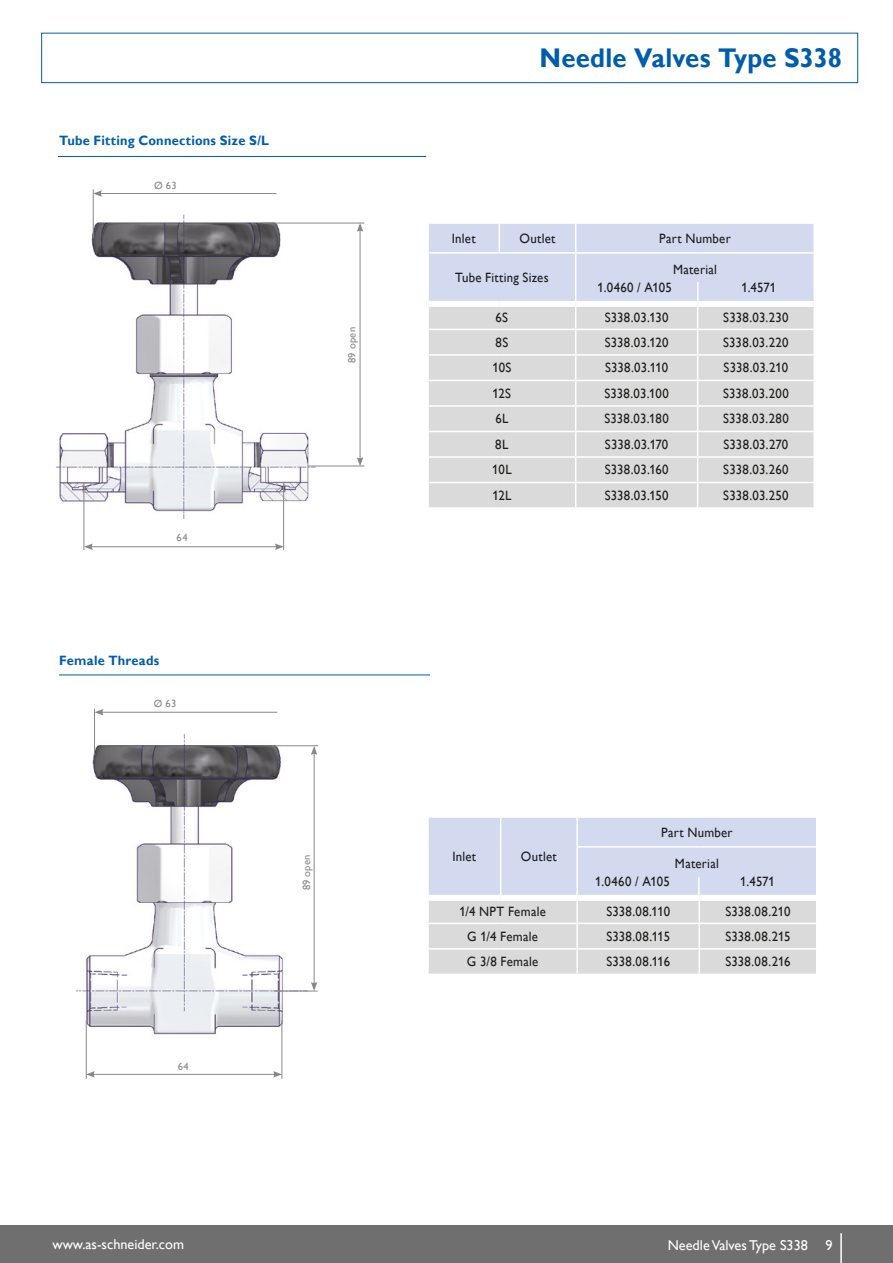
<style>
.page{position:relative;width:893px;height:1263px;background:#fff}
.page>*{position:absolute;margin:0;border:0;box-sizing:border-box;transform-origin:0 0}
.t1{font:700 27px "Gill Alt One";letter-spacing:.005em;color:#005da9;scale:.95 1}
.t2{font:14.25px "Gill Alt One";color:#fff}
.t3{font:13.5px "Gill Alt One";letter-spacing:.015em;color:#1d1d1b;scale:.95 1}
.t4{font:700 13.5px "Gill Alt One";letter-spacing:.02em;color:#005da9;scale:.95 1}
.t5{font:10.5px "Gill Alt One";letter-spacing:.03em;color:#878787}
</style>
<div class="page">
<div style="left:41px;top:33px;width:817px;height:50px;border:1px solid #005da9"></div>
<hr style="left:58px;top:156px;width:368px;height:1px;background:#005da9">
<hr style="left:59px;top:674px;width:371px;height:1px;background:#005da9">
<img style="left:56px;top:210px;width:280px;height:330px">
<img style="left:76px;top:733px;width:243px;height:333px">
<svg style="left:428px;top:817px;width:388px;height:157px;background:#d9dce7"></svg>
<hr style="left:576px;top:818px;width:2px;height:29px;background:#fff">
<hr style="left:427px;top:847px;width:2px;height:51px;background:#fff">
<hr style="left:500px;top:847px;width:1px;height:48px;background:#fff">
<hr style="left:698px;top:877px;width:2px;height:24px;background:#fff">
<hr style="left:93px;top:189px;width:1px;height:49px;background:#878787">
<hr style="left:100px;top:193px;width:176px;height:1px;background:#878787">
<svg style="left:93px;top:190px;width:9px;height:7px"></svg>
<hr style="left:308px;top:466px;width:56px;height:1px;background:#878787">
<hr style="left:263px;top:223px;width:101px;height:1px;background:#878787">
<hr style="left:360px;top:229px;width:1px;height:231px;background:#878787">
<svg style="left:357px;top:223px;width:6px;height:9px"></svg>
<svg style="left:357px;top:457px;width:6px;height:9px"></svg>
<hr style="left:84px;top:482px;width:1px;height:68px;background:#878787">
<hr style="left:283px;top:482px;width:1px;height:68px;background:#878787">
<hr style="left:90px;top:546px;width:187px;height:1px;background:#878787">
<svg style="left:275px;top:543px;width:9px;height:7px"></svg>
<svg style="left:84px;top:543px;width:9px;height:7px"></svg>
<hr style="left:272px;top:745px;width:46px;height:1px;background:#878787">
<hr style="left:314px;top:752px;width:1px;height:232px;background:#878787">
<svg style="left:311px;top:746px;width:6px;height:9px"></svg>
<svg style="left:311px;top:982px;width:6px;height:9px"></svg>
<hr style="left:94px;top:708px;width:1px;height:47px;background:#878787">
<hr style="left:101px;top:712px;width:176px;height:1px;background:#878787">
<svg style="left:95px;top:709px;width:8px;height:6px"></svg>
<svg style="left:428px;top:223px;width:386px;height:284px;background:#dadce2"></svg>
<hr style="left:429px;top:252px;width:70px;height:2px;background:#fff">
<hr style="left:499px;top:252px;width:77px;height:2px;background:#fff">
<hr style="left:697px;top:282px;width:2px;height:24px;background:#fff">
<hr style="left:274px;top:991px;width:43px;height:1px;background:#878787">
<hr style="left:86px;top:1020px;width:1px;height:59px;background:#878787">
<hr style="left:282px;top:1020px;width:1px;height:59px;background:#878787">
<hr style="left:92px;top:1074px;width:183px;height:1px;background:#878787">
<svg style="left:273px;top:1071px;width:9px;height:6px"></svg>
<svg style="left:86px;top:1071px;width:9px;height:6px"></svg>
<div style="left:0;top:1225px;width:893px;height:38px;background:#706f6f"></div>
<hr style="left:840px;top:1233px;width:2px;height:30px;background:#fff">
<p class="t4" style="left:59px;top:132px;width:223px">Tube Fitting Connections Size S/L</p>
<p class="t5" style="left:154px;top:179px;width:24px">Ø 63</p>
<p class="t5" style="left:346px;top:363px;width:38px;rotate:-90deg">89 open</p>
<p class="t5" style="left:177px;top:532px;width:12px">64</p>
<p class="t4" style="left:59px;top:652px;width:107px">Female Threads</p>
<p class="t5" style="left:154px;top:698px;width:24px">Ø 63</p>
<p class="t5" style="left:301px;top:890px;width:38px;rotate:-90deg">89 open</p>
<p class="t5" style="left:178px;top:1061px;width:12px">64</p>
<h1 class="t1" style="left:540px;top:42px;width:320px">Needle Valves Type S338</h1>
<p class="t3" style="left:452px;top:230px;width:27px">Inlet</p>
<p class="t3" style="left:520px;top:230px;width:39px">Outlet</p>
<p class="t3" style="left:659px;top:230px;width:77px">Part Number</p>
<p class="t3" style="left:455px;top:270px;width:100px">Tube Fitting Sizes</p>
<p class="t3" style="left:673px;top:261px;width:48px">Material</p>
<p class="t3" style="left:597px;top:279px;width:80px">1.0460 / A105</p>
<p class="t3" style="left:741px;top:279px;width:38px">1.4571</p>
<p class="t3" style="left:496px;top:310px;width:15px">6S</p>
<p class="t3" style="left:605px;top:310px;width:69px">S338.03.130</p>
<p class="t3" style="left:723px;top:310px;width:70px">S338.03.230</p>
<p class="t3" style="left:495px;top:334px;width:15px">8S</p>
<p class="t3" style="left:605px;top:334px;width:69px">S338.03.120</p>
<p class="t3" style="left:723px;top:334px;width:70px">S338.03.220</p>
<p class="t3" style="left:492px;top:360px;width:22px">10S</p>
<p class="t3" style="left:605px;top:360px;width:68px">S338.03.110</p>
<p class="t3" style="left:724px;top:360px;width:70px">S338.03.210</p>
<p class="t3" style="left:493px;top:385px;width:21px">12S</p>
<p class="t3" style="left:604px;top:385px;width:69px">S338.03.100</p>
<p class="t3" style="left:723px;top:385px;width:71px">S338.03.200</p>
<p class="t3" style="left:495px;top:411px;width:15px">6L</p>
<p class="t3" style="left:604px;top:411px;width:69px">S338.03.180</p>
<p class="t3" style="left:723px;top:411px;width:71px">S338.03.280</p>
<p class="t3" style="left:495px;top:436px;width:15px">8L</p>
<p class="t3" style="left:605px;top:436px;width:68px">S338.03.170</p>
<p class="t3" style="left:723px;top:436px;width:70px">S338.03.270</p>
<p class="t3" style="left:492px;top:462px;width:22px">10L</p>
<p class="t3" style="left:605px;top:462px;width:69px">S338.03.160</p>
<p class="t3" style="left:723px;top:462px;width:70px">S338.03.260</p>
<p class="t3" style="left:492px;top:487px;width:21px">12L</p>
<p class="t3" style="left:605px;top:487px;width:69px">S338.03.150</p>
<p class="t3" style="left:723px;top:487px;width:70px">S338.03.250</p>
<p class="t3" style="left:452px;top:848px;width:27px">Inlet</p>
<p class="t3" style="left:521px;top:848px;width:39px">Outlet</p>
<p class="t3" style="left:661px;top:824px;width:77px">Part Number</p>
<p class="t3" style="left:675px;top:855px;width:48px">Material</p>
<p class="t3" style="left:595px;top:873px;width:80px">1.0460 / A105</p>
<p class="t3" style="left:740px;top:873px;width:38px">1.4571</p>
<p class="t3" style="left:459px;top:904px;width:93px">1/4 NPT Female</p>
<p class="t3" style="left:606px;top:904px;width:69px">S338.08.110</p>
<p class="t3" style="left:725px;top:904px;width:70px">S338.08.210</p>
<p class="t3" style="left:467px;top:928px;width:76px">G 1/4 Female</p>
<p class="t3" style="left:606px;top:928px;width:68px">S338.08.115</p>
<p class="t3" style="left:725px;top:928px;width:70px">S338.08.215</p>
<p class="t3" style="left:467px;top:954px;width:77px">G 3/8 Female</p>
<p class="t3" style="left:606px;top:954px;width:68px">S338.08.116</p>
<p class="t3" style="left:725px;top:954px;width:70px">S338.08.216</p>
<p class="t2" style="left:52px;top:1236px;width:133px">www.as-schneider.com</p>
<p class="t2" style="left:668px;top:1237px;width:166px">Needle Valves Type S338 9</p>
</div>
